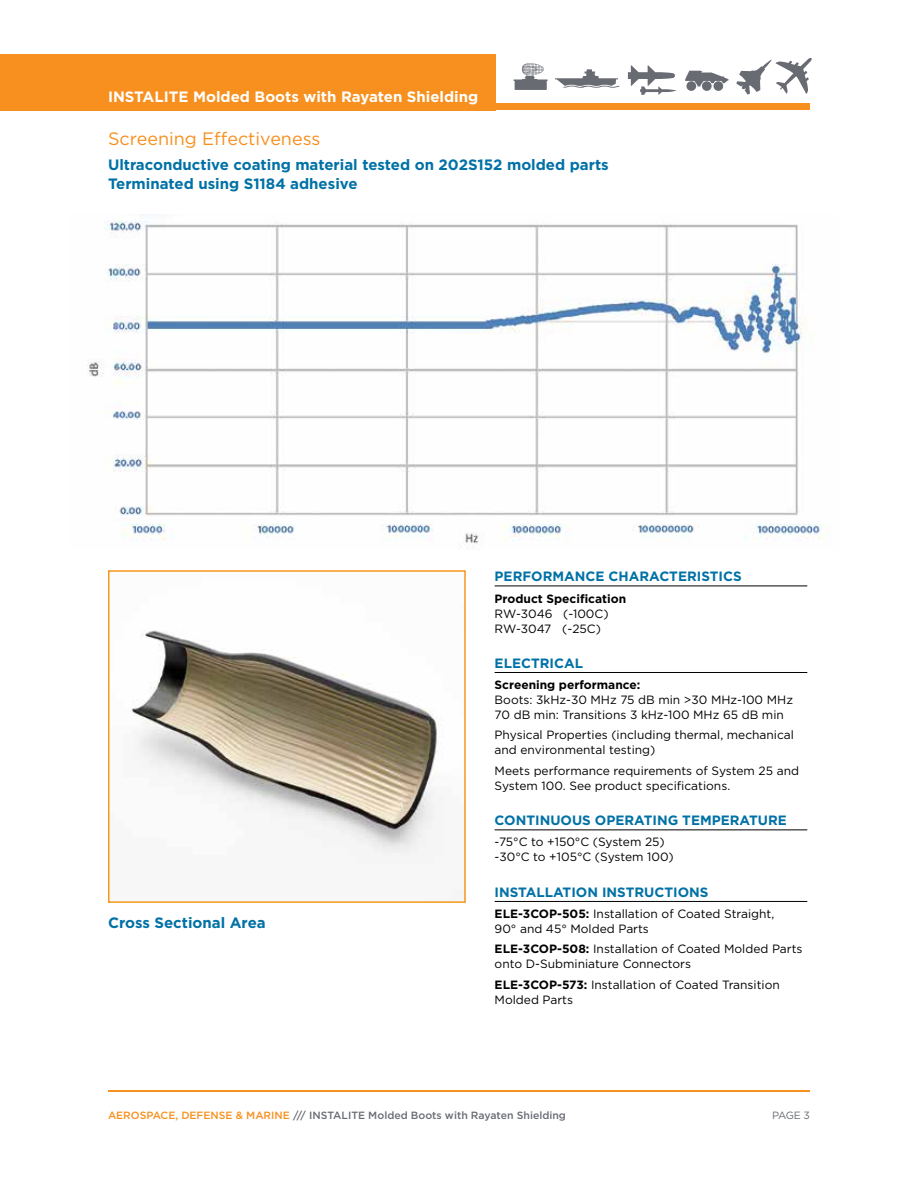
<style>
.page{position:relative;width:918px;height:1188px;background:#fff}
.page>*{position:absolute;margin:0;border:0;box-sizing:border-box;transform-origin:0 0}
.t1{font:18px "Gotham";color:#f7901e}
.t2{font:700 15px/19.5px "Gotham";color:#0071a6}
.t3{font:700 15px "Gotham";color:#fff}
.t4{font:700 13.5px "Gotham";color:#0071a6}
.t5{font:12px/15px "Gotham";color:#000}
.t6{font:700 12px "Gotham";color:#000}
.t7{font:500 10.5px "Gotham";color:#696b73}
.t8{font:10.5px "Gotham";color:#696b73}
.s1{font-weight:700}
.s2{color:#f7901e}
</style>
<div class="page">
<img style="left:131px;top:630px;width:311px;height:226px">
<div style="left:108px;top:570px;width:358px;height:333px;border:2px solid #f8971d"></div>
<hr style="left:108px;top:1090px;width:702px;height:1px;background:#f7901e">
<div style="left:0;top:54px;width:495px;height:56px;background:#f7901e"></div>
<div style="left:0;top:104px;width:810px;height:6px;background:#f7901e"></div>
<div style="left:702px;top:81px;width:10px;height:10px;background:#696b73;border-radius:50%"></div>
<div style="left:714px;top:81px;width:9px;height:10px;background:#696b73;border-radius:50%"></div>
<svg style="left:685px;top:71px;width:44px;height:15px"></svg>
<div style="left:686px;top:81px;width:10px;height:10px;background:#696b73;border-radius:50%"></div>
<svg style="left:736px;top:58px;width:76px;height:37px"></svg>
<svg style="left:628px;top:65px;width:48px;height:30px"></svg>
<svg style="left:555px;top:69px;width:64px;height:19px"></svg>
<svg style="left:514px;top:63px;width:34px;height:27px"></svg>
<img style="left:87px;top:214px;width:736px;height:335px">
<hr style="left:495px;top:586px;width:312px;height:1px;background:#000">
<hr style="left:495px;top:672px;width:312px;height:1px;background:#000">
<hr style="left:495px;top:829px;width:312px;height:1px;background:#000">
<hr style="left:495px;top:901px;width:312px;height:1px;background:#000">
<p class="t3" style="left:108px;top:87px;width:372px">INSTALITE Molded Boots with Rayaten Shielding</p>
<h1 class="t1" style="left:108px;top:127px;width:214px">Screening Effectiveness</h1>
<p class="t2" style="left:108px;top:155px;width:502px">Ultraconductive coating material tested on 202S152 molded parts<br>Terminated using S1184 adhesive</p>
<p class="t2" style="left:108px;top:913px;width:159px">Cross Sectional Area</p>
<p class="t4" style="left:495px;top:567px;width:249px">PERFORMANCE CHARACTERISTICS</p>
<p class="t6" style="left:495px;top:590px;width:133px">Product Specification</p>
<p class="t5" style="left:495px;top:606px;width:115px">RW-3046 (-100C)<br>RW-3047 (-25C)</p>
<p class="t4" style="left:495px;top:654px;width:90px">ELECTRICAL</p>
<p class="t6" style="left:495px;top:677px;width:147px">Screening performance:</p>
<p class="t5" style="left:495px;top:692px;width:300px">Boots: 3kHz-30 MHz 75 dB min &gt;30 MHz-100 MHz<br>70 dB min: Transitions 3 kHz-100 MHz 65 dB min</p>
<p class="t5" style="left:495px;top:727px;width:301px">Physical Properties (including thermal, mechanical and environmental testing)</p>
<p class="t5" style="left:495px;top:763px;width:306px">Meets performance requirements of System 25 and<br>System 100. See product specifications.</p>
<p class="t4" style="left:495px;top:811px;width:294px">CONTINUOUS OPERATING TEMPERATURE</p>
<p class="t5" style="left:495px;top:834px;width:181px">-75°C to +150°C (System 25) -30°C to +105°C (System 100)</p>
<p class="t4" style="left:495px;top:883px;width:215px">INSTALLATION INSTRUCTIONS</p>
<p class="t5" style="left:495px;top:906px;width:281px"><span class="s1">ELE-3COP-505:</span> Installation of Coated Straight,<br>90° and 45° Molded Parts</p>
<p class="t5" style="left:495px;top:941px;width:309px"><span class="s1">ELE-3COP-508:</span> Installation of Coated Molded Parts onto D-Subminiature Connectors</p>
<p class="t5" style="left:495px;top:977px;width:287px"><span class="s1">ELE-3COP-573:</span> Installation of Coated Transition<br>Molded Parts</p>
<p class="t7" style="left:108px;top:1108px;width:459px"><span class="s2">AEROSPACE, DEFENSE &amp; MARINE</span> /// INSTALITE Molded Boots with Rayaten Shielding</p>
<p class="t8" style="left:772px;top:1108px;width:39px">PAGE 3</p>
</div>
